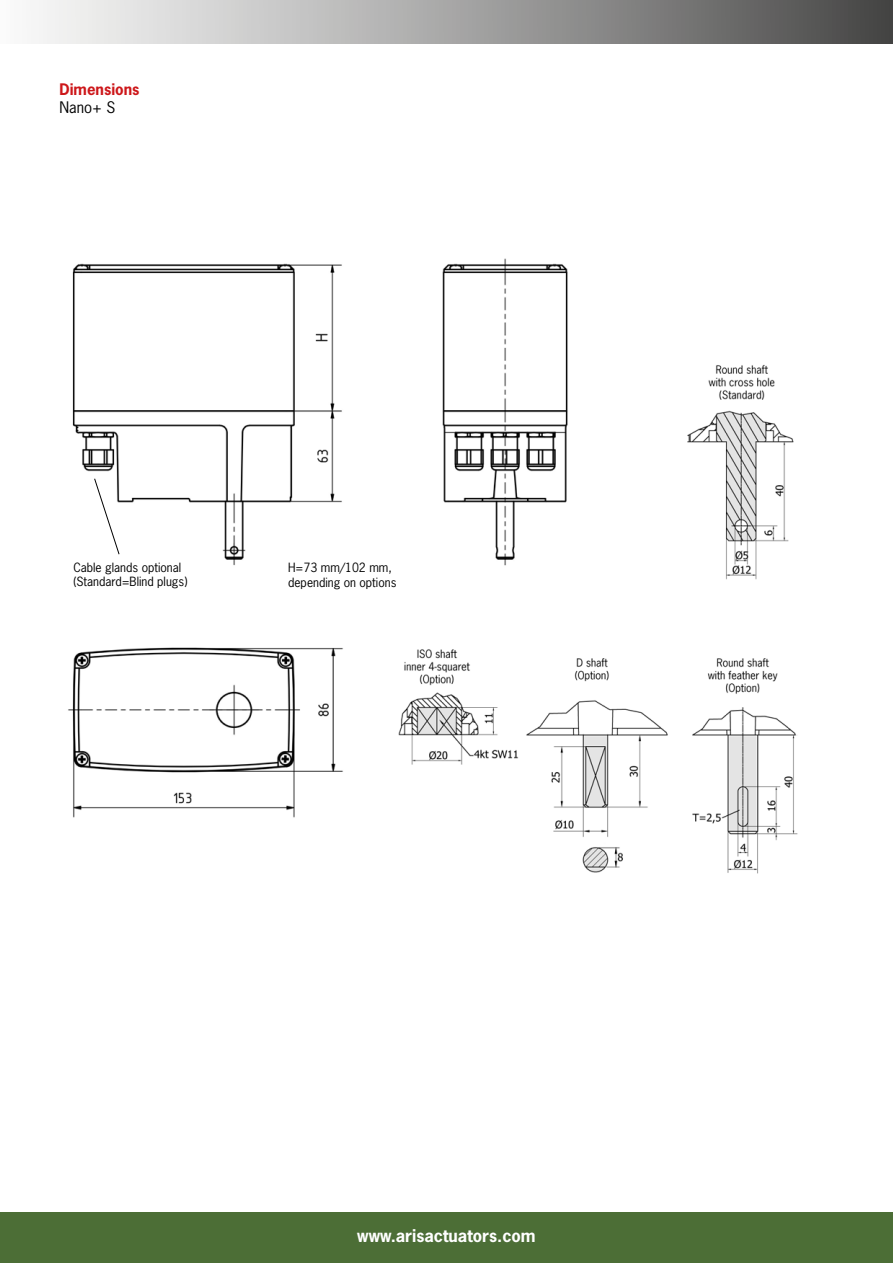
<style>
.page{position:relative;width:893px;height:1263px;background:#fff}
.page>*{position:absolute;margin:0;border:0;box-sizing:border-box;transform-origin:0 0}
.t1{font:700 16.5px "News Gothic Std";color:#fff}
.t2{font:700 15px "News Gothic Std";color:#cd171a}
.t3{font:15px "News Gothic Std";color:#000}
.t4{font:12px/14.4px "News Gothic Std";color:#000}
</style>
<div class="page">
<div style="left:0;top:1212px;width:893px;height:51px;background:#4c6e36"></div>
<div style="left:0;top:0;width:893px;height:43px;background:linear-gradient(to right,#fff,#4a4949)"></div>
<img style="left:68px;top:258px;width:730px;height:616px">
<svg style="left:94px;top:478px;width:26px;height:77px"></svg>
<p class="t2" style="left:60px;top:80px;width:82px">Dimensions</p>
<p class="t3" style="left:60px;top:98px;width:57px">Nano+ S</p>
<p class="t4" style="left:73px;top:560px;width:116px">Cable glands optional (Standard=Blind plugs)</p>
<p class="t4" style="left:288px;top:560px;width:110px">H=73 mm/102 mm, depending on options</p>
<h1 class="t1" style="left:357px;top:1224px;width:180px">www.arisactuators.com</h1>
</div>
